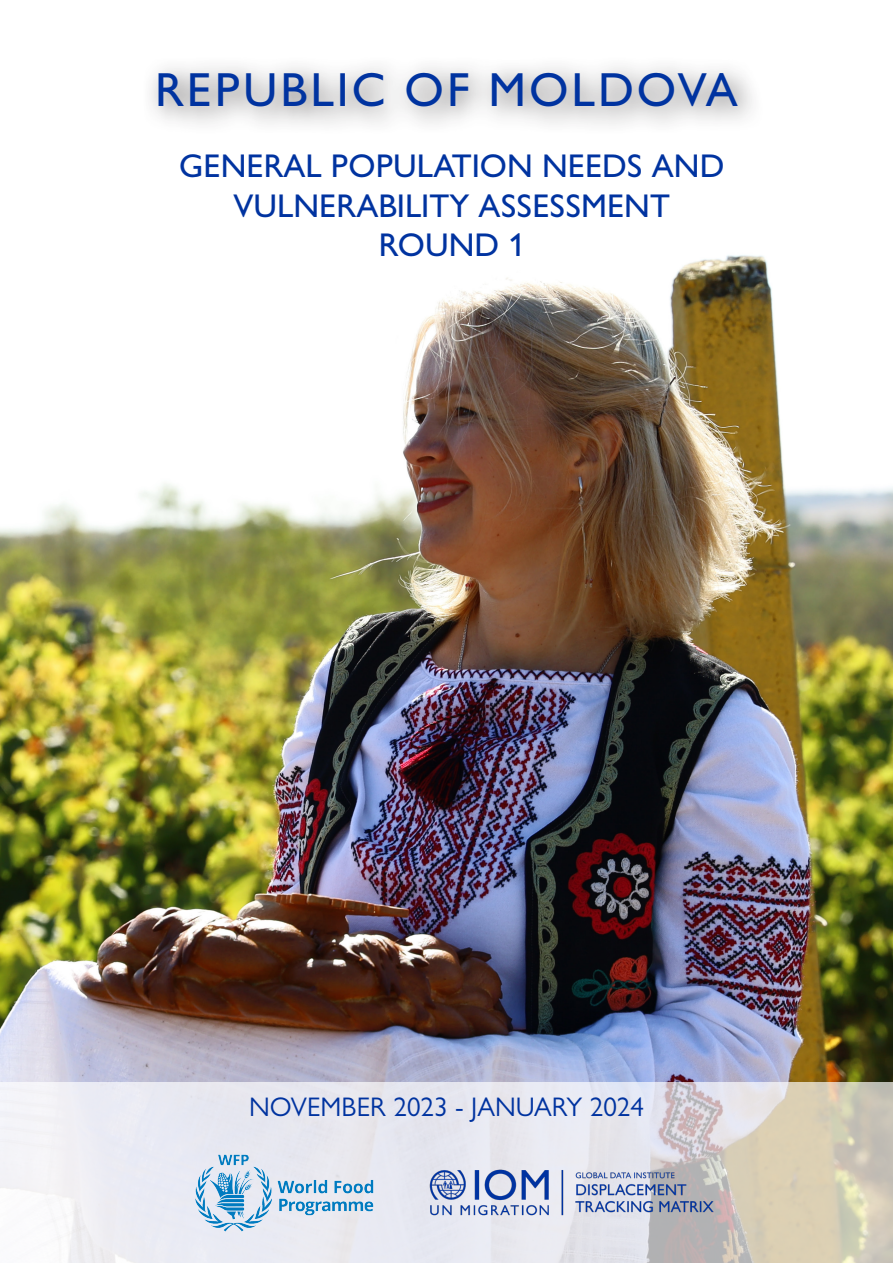
<style>
.page{position:relative;width:893px;height:1263px;background:#fff}
.page>*{position:absolute;margin:0;border:0;box-sizing:border-box;transform-origin:0 0}
.t1{font:500 48px "Gill Sans Nova";letter-spacing:.06em;color:#0033a0}
.t2{font:500 33px/39.6px "Gill Sans Nova";color:#0033a0;text-align:center}
.Body_text{font:27px "Gill Sans Nova";color:#0033a0}
</style>
<div class="page">
<img style="left:0;top:255px;width:893px;height:828px">
<div style="left:141px;top:55px;width:624px;height:80px;background:#231f20;opacity:.75"></div>
<svg style="left:0;top:1083px;width:893px;height:180px;background:#e3e1e1"></svg>
<img style="left:426px;top:1155px;width:302px;height:74px">
<img style="left:176px;top:1153px;width:202px;height:79px">
<p class="t1" style="left:155px;top:60px;width:584px">REPUBLIC OF MOLDOVA</p>
<p class="t2" style="left:179px;top:146px;width:547px">GENERAL POPULATION NEEDS AND<br>VULNERABILITY ASSESSMENT</p>
<p class="t2" style="left:379px;top:225px;width:148px">ROUND 1</p>
<p class="Body_text" style="left:249px;top:1091px;width:396px">NOVEMBER 2023 - JANUARY 2024</p>
</div>
